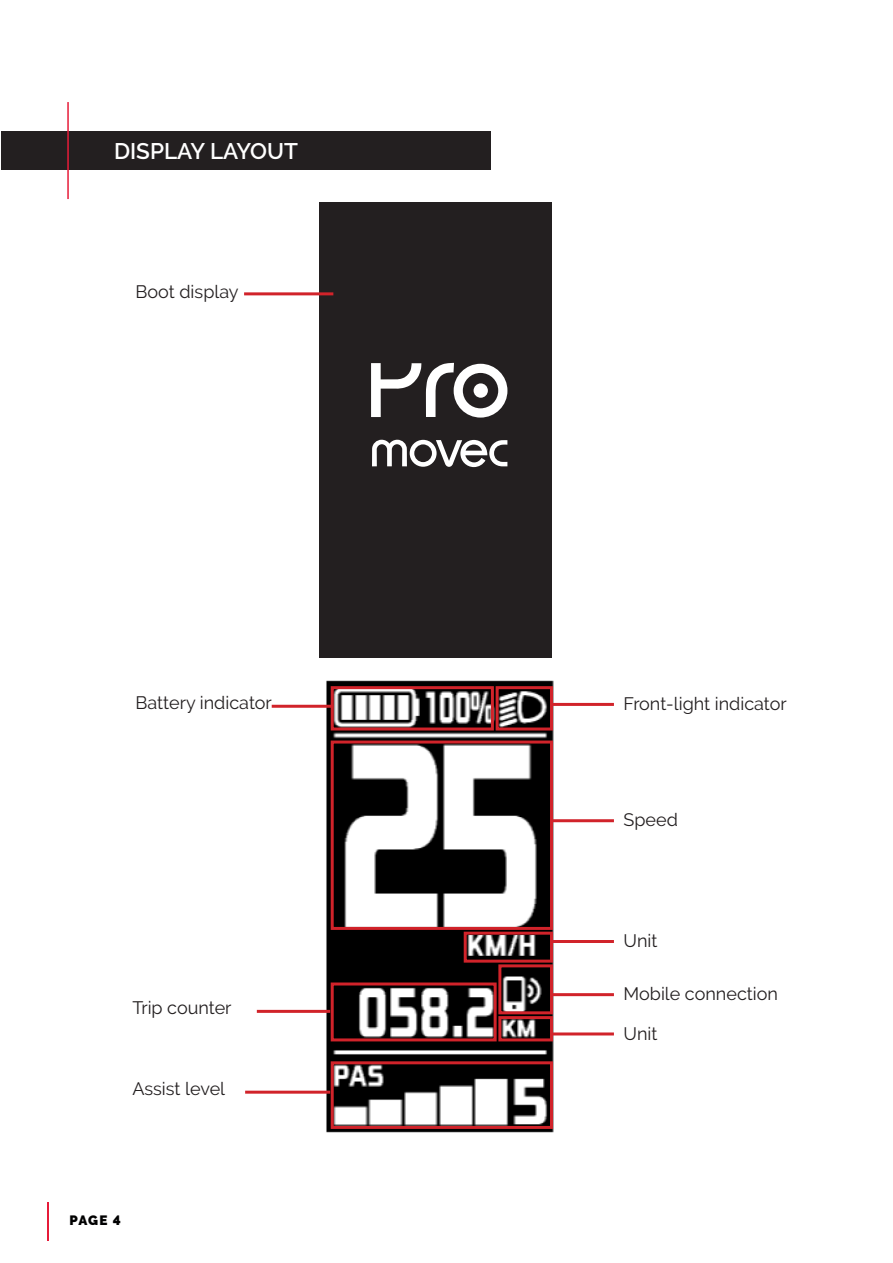
<style>
.page{position:relative;width:893px;height:1263px;background:#fff}
.page>*{position:absolute;margin:0;border:0;box-sizing:border-box;transform-origin:0 0}
.Overskrift_-_TOC{font:600 22.5px "Raleway";color:#fff}
.Brødtekst{font:18px "Raleway";color:#231f20}
.t1{font:900 13.5px "Raleway";color:#000001}
</style>
<div class="page">
<div style="left:2px;top:131px;width:489px;height:39px;background:#231f20"></div>
<hr style="left:67px;top:102px;width:2px;height:97px;background:#e61c39">
<img style="left:324px;top:680px;width:232px;height:453px">
<div style="left:331px;top:686px;width:163px;height:44px;border:3px solid #d1232a"></div>
<div style="left:496px;top:686px;width:57px;height:44px;border:3px solid #d1232a"></div>
<div style="left:331px;top:740px;width:222px;height:190px;border:3px solid #d1232a"></div>
<div style="left:464px;top:932px;width:89px;height:31px;border:3px solid #d1232a"></div>
<div style="left:331px;top:982px;width:166px;height:59px;border:3px solid #d1232a"></div>
<div style="left:498px;top:964px;width:55px;height:50px;border:3px solid #d1232a"></div>
<div style="left:498px;top:1016px;width:55px;height:25px;border:3px solid #d1232a"></div>
<div style="left:331px;top:1061px;width:222px;height:68px;border:3px solid #d1232a"></div>
<hr style="left:552px;top:819px;width:62px;height:3px;background:#d1232a">
<hr style="left:552px;top:703px;width:62px;height:3px;background:#d1232a">
<hr style="left:552px;top:940px;width:62px;height:3px;background:#d1232a">
<hr style="left:552px;top:993px;width:62px;height:3px;background:#d1232a">
<hr style="left:552px;top:1032px;width:62px;height:3px;background:#d1232a">
<hr style="left:272px;top:705px;width:61px;height:3px;background:#d1232a">
<hr style="left:257px;top:1010px;width:73px;height:3px;background:#d1232a">
<hr style="left:245px;top:1091px;width:85px;height:3px;background:#d1232a">
<div style="left:320px;top:202px;width:232px;height:456px;background:#231f20"></div>
<svg style="left:371px;top:363px;width:136px;height:55px"></svg>
<svg style="left:372px;top:440px;width:135px;height:27px"></svg>
<hr style="left:244px;top:292px;width:89px;height:3px;background:#d1232a">
<hr style="left:892px;top:131px;width:1px;height:39px;background:#231f20">
<hr style="left:892px;top:763px;width:1px;height:38px;background:#231f20">
<hr style="left:47px;top:1202px;width:2px;height:39px;background:#e61b39">
<p class="Overskrift_-_TOC" style="left:114px;top:138px;width:185px">DISPLAY LAYOUT</p>
<p class="Brødtekst" style="left:136px;top:281px;width:105px">Boot display</p>
<p class="Brødtekst" style="left:136px;top:692px;width:138px">Battery indicator</p>
<p class="Brødtekst" style="left:132px;top:997px;width:101px">Trip counter</p>
<p class="Brødtekst" style="left:132px;top:1078px;width:94px">Assist level</p>
<p class="t1" style="left:69px;top:1212px;width:53px">PAGE 4</p>
<p class="Brødtekst" style="left:623px;top:693px;width:165px">Front-light indicator</p>
<p class="Brødtekst" style="left:623px;top:809px;width:56px">Speed</p>
<p class="Brødtekst" style="left:623px;top:930px;width:36px">Unit</p>
<p class="Brødtekst" style="left:623px;top:983px;width:156px">Mobile connection</p>
<p class="Brødtekst" style="left:623px;top:1023px;width:36px">Unit</p>
</div>
